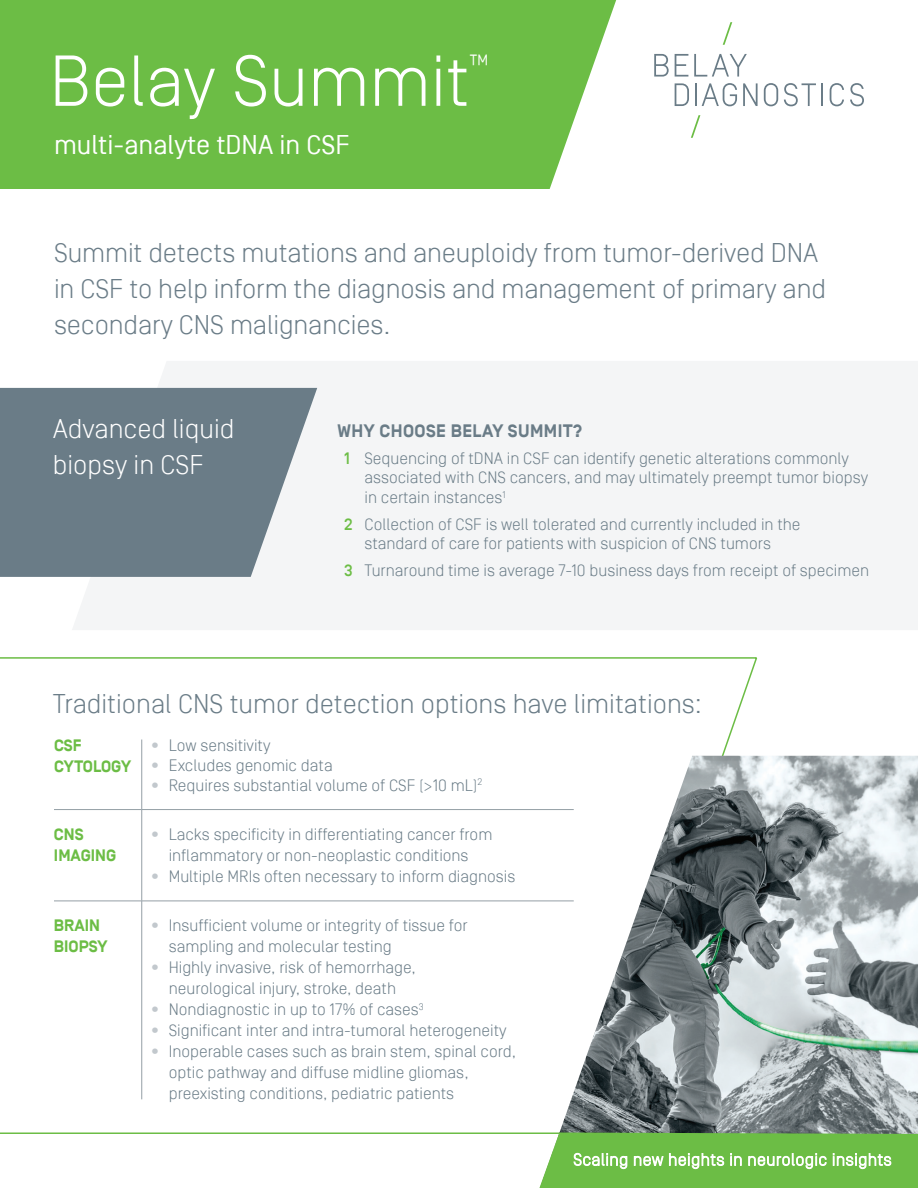
<style>
.page{position:relative;width:918px;height:1188px;background:#fff}
.page>*{position:absolute;margin:0;border:0;box-sizing:border-box;transform-origin:0 0}
.t1{font:300 71.85px "Simplon BP";color:#fff}
.t2{font:300 27px/36px "Simplon BP";letter-spacing:-.005em;color:#6a7c87}
.t3{font:300 27px/36px "Simplon BP";color:#fff}
.t4{font:27px "Simplon BP Regular";color:#fff}
.t5{font:300 26.25px "Simplon BP";color:#fff}
.t6{font:700 18px "Simplon BP";letter-spacing:.025em;color:#6a7c87}
.t7{font:300 16.5px/21px "Simplon BP";color:#6a7c87}
.t8{font:700 16.5px/21px "Simplon BP";color:#6cbd45}
.s1{font-weight:500;color:#6cbd45}
.s2{color:#c2c8cd}
</style>
<div class="page">
<div style="left:0;top:0;width:616px;height:189px;background:#6cbd45"></div>
<div style="left:72px;top:361px;width:846px;height:269px;background:#f4f5f6"></div>
<svg style="left:0;top:388px;width:317px;height:189px;background:#788892"></svg>
<svg style="left:0;top:657px;width:759px;height:477px"></svg>
<hr style="left:141px;top:740px;width:1px;height:69px;background:#949fa6">
<hr style="left:54px;top:809px;width:88px;height:1px;background:#949fa6">
<hr style="left:141px;top:810px;width:1px;height:91px;background:#949fa6">
<hr style="left:142px;top:809px;width:432px;height:1px;background:#949fa6">
<hr style="left:54px;top:901px;width:88px;height:1px;background:#949fa6">
<hr style="left:141px;top:901px;width:1px;height:198px;background:#949fa6">
<hr style="left:142px;top:901px;width:432px;height:1px;background:#949fa6">
<img style="left:540px;top:756px;width:378px;height:376px">
<svg style="left:539px;top:1132px;width:379px;height:56px;background:#7bc259"></svg>
<svg style="left:654px;top:54px;width:15px;height:23px"></svg>
<svg style="left:675px;top:54px;width:13px;height:23px"></svg>
<svg style="left:694px;top:54px;width:53px;height:23px"></svg>
<svg style="left:675px;top:83px;width:14px;height:23px"></svg>
<hr style="left:695px;top:83px;width:2px;height:23px;background:#6a7c87">
<svg style="left:702px;top:83px;width:35px;height:23px"></svg>
<svg style="left:743px;top:83px;width:15px;height:23px"></svg>
<svg style="left:764px;top:83px;width:14px;height:23px"></svg>
<svg style="left:784px;top:83px;width:32px;height:23px"></svg>
<hr style="left:821px;top:83px;width:2px;height:23px;background:#6a7c87">
<svg style="left:830px;top:83px;width:14px;height:23px"></svg>
<svg style="left:850px;top:83px;width:14px;height:23px"></svg>
<svg style="left:723px;top:22px;width:9px;height:23px"></svg>
<svg style="left:691px;top:115px;width:9px;height:23px"></svg>
<h1 class="t1" style="left:50px;top:39px;width:422px">Belay Summit</h1>
<h3 class="t5" style="left:470px;top:48px;width:20px">™</h3>
<h2 class="t4" style="left:54px;top:129px;width:297px">multi-analyte tDNA in CSF</h2>
<h2 class="t2" style="left:54px;top:234px;width:774px">Summit detects mutations and aneuploidy from tumor-derived DNA in CSF to help inform the diagnosis and management of primary and secondary CNS malignancies.</h2>
<h2 class="t3" style="left:53px;top:410px;width:183px">Advanced liquid biopsy in CSF</h2>
<p class="t6" style="left:338px;top:420px;width:247px">WHY CHOOSE BELAY SUMMIT?</p>
<p class="t7" style="left:364px;top:448px;width:505px;line-height:19.8px;text-indent:-20px"><span class="s1">1</span> Sequencing of tDNA in CSF can identify genetic alterations commonly associated with CNS cancers, and may ultimately preempt tumor biopsy in certain instances<sup>1</sup></p>
<p class="t7" style="left:344px;top:514px;width:458px;line-height:19.8px;text-align:center"><span class="s1">2</span> Collection of CSF is well tolerated and currently included in the standard of care for patients with suspicion of CNS tumors</p>
<p class="t7" style="left:344px;top:560px;width:526px"><span class="s1">3</span> Turnaround time is average 7-10 business days from receipt of specimen</p>
<h2 class="t2" style="left:53px;top:685px;width:651px">Traditional CNS tumor detection options have limitations:</h2>
<p class="t8" style="left:54px;top:736px;width:79px">CSF<br>CYTOLOGY</p>
<p class="t7" style="left:148px;top:735px;width:123px"><span class="s2">•</span> Low sensitivity</p>
<p class="t7" style="left:148px;top:754px;width:186px"><span class="s2">•</span> Excludes genomic data</p>
<p class="t7" style="left:148px;top:774px;width:335px"><span class="s2">•</span> Requires substantial volume of CSF (&gt;10 mL)<sup>2</sup></p>
<p class="t8" style="left:54px;top:824px;width:64px">CNS<br>IMAGING</p>
<p class="t7" style="left:148px;top:824px;width:345px;text-align:center"><span class="s2">•</span> Lacks specificity in differentiating cancer from inflammatory or non-neoplastic conditions</p>
<p class="t7" style="left:148px;top:866px;width:368px"><span class="s2">•</span> Multiple MRIs often necessary to inform diagnosis</p>
<p class="t8" style="left:54px;top:916px;width:55px">BRAIN<br>BIOPSY</p>
<p class="t7" style="left:169px;top:915px;width:300px;text-indent:-20px"><span class="s2">•</span> Insufficient volume or integrity of tissue for sampling and molecular testing</p>
<p class="t7" style="left:148px;top:957px;width:269px;text-align:center"><span class="s2">•</span> Highly invasive, risk of hemorrhage, neurological injury, stroke, death</p>
<p class="t7" style="left:148px;top:999px;width:277px"><span class="s2">•</span> Nondiagnostic in up to 17% of cases<sup>3</sup></p>
<p class="t7" style="left:148px;top:1020px;width:360px"><span class="s2">•</span> Significant inter and intra-tumoral heterogeneity</p>
<p class="t7" style="left:169px;top:1041px;width:349px;text-indent:-20px"><span class="s2">•</span> Inoperable cases such as brain stem, spinal cord, optic pathway and diffuse midline gliomas, preexisting conditions, pediatric patients</p>
</div>
